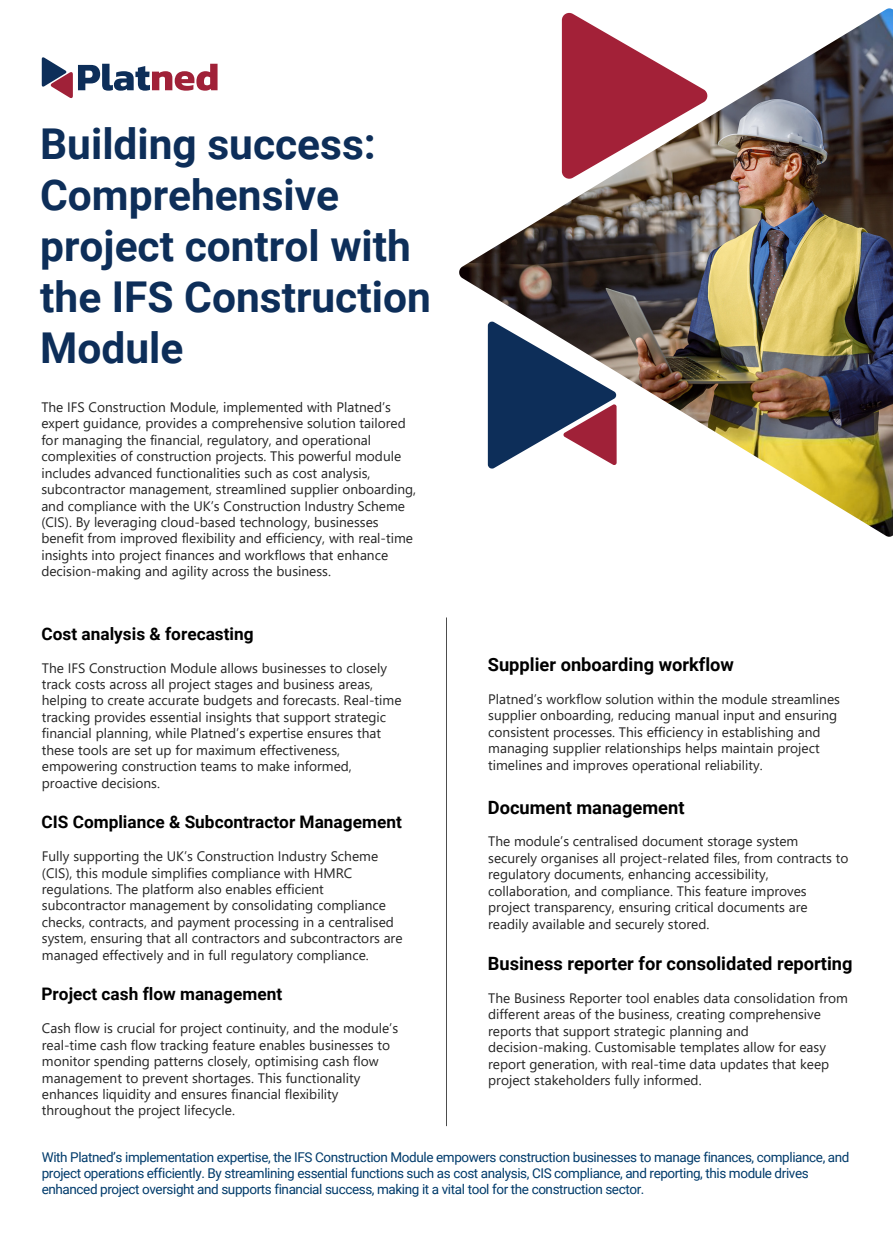
<style>
.page{position:relative;width:893px;height:1235px;background:#fff}
.page>*{position:absolute;margin:0;border:0;box-sizing:border-box;transform-origin:0 0}
.t1{font:700 42.45px/51px "Roboto";color:#0d2e59}
.t2{font:700 18.3px "Roboto";color:#000}
.t3{font:700 17.25px "Roboto";color:#000}
.t4{font:13.65px/16.5px "Segoe UI";color:#232323}
.t5{font:13.5px/16.2px "Roboto";letter-spacing:-.03em;color:#003b6b}
</style>
<div class="page">
<img style="left:459px;top:8px;width:434px;height:529px">
<hr style="left:446px;top:617px;width:1px;height:508px;background:#4d4d4d">
<svg style="left:42px;top:57px;width:176px;height:41px"></svg>
<svg style="left:488px;top:320px;width:129px;height:149px"></svg>
<svg style="left:562px;top:11px;width:146px;height:169px"></svg>
<h1 class="t1" style="left:40px;top:117px;width:392px">Building success:<br>Comprehensive project control with the IFS Construction<br>Module</h1>
<p class="t4" style="left:41px;top:397px;width:376px">The IFS Construction Module, implemented with Platned’s expert guidance, provides a comprehensive solution tailored for managing the financial, regulatory, and operational complexities of construction projects. This powerful module includes advanced functionalities such as cost analysis, subcontractor management, streamlined supplier onboarding, and compliance with the UK’s Construction Industry Scheme (CIS). By leveraging cloud-based technology, businesses benefit from improved flexibility and efficiency, with real-time insights into project finances and workflows that enhance decision-making and agility across the business.</p>
<p class="t3" style="left:42px;top:621px;width:214px">Cost analysis &amp; forecasting</p>
<p class="t4" style="left:42px;top:658px;width:361px">The IFS Construction Module allows businesses to closely track costs across all project stages and business areas, helping to create accurate budgets and forecasts. Real-time tracking provides essential insights that support strategic financial planning, while Platned’s expertise ensures that these tools are set up for maximum effectiveness, empowering construction teams to make informed, proactive decisions.</p>
<p class="t3" style="left:42px;top:809px;width:362px">CIS Compliance &amp; Subcontractor Management</p>
<p class="t4" style="left:42px;top:846px;width:362px">Fully supporting the UK’s Construction Industry Scheme (CIS), this module simplifies compliance with HMRC regulations. The platform also enables efficient subcontractor management by consolidating compliance checks, contracts, and payment processing in a centralised system, ensuring that all contractors and subcontractors are managed effectively and in full regulatory compliance.</p>
<p class="t3" style="left:42px;top:981px;width:242px">Project cash flow management</p>
<p class="t4" style="left:42px;top:1018px;width:358px">Cash flow is crucial for project continuity, and the module’s real-time cash flow tracking feature enables businesses to monitor spending patterns closely, optimising cash flow management to prevent shortages. This functionality enhances liquidity and ensures financial flexibility throughout the project lifecycle.</p>
<h2 class="t2" style="left:488px;top:651px;width:248px">Supplier onboarding workflow</h2>
<p class="t4" style="left:488px;top:689px;width:353px">Platned’s workflow solution within the module streamlines supplier onboarding, reducing manual input and ensuring consistent processes. This efficiency in establishing and managing supplier relationships helps maintain project timelines and improves operational reliability.</p>
<h2 class="t2" style="left:488px;top:794px;width:198px">Document management</h2>
<p class="t4" style="left:488px;top:831px;width:362px">The module’s centralised document storage system securely organises all project-related files, from contracts to regulatory documents, enhancing accessibility, collaboration, and compliance. This feature improves project transparency, ensuring critical documents are readily available and securely stored.</p>
<h2 class="t2" style="left:488px;top:950px;width:366px">Business reporter for consolidated reporting</h2>
<p class="t4" style="left:488px;top:988px;width:361px">The Business Reporter tool enables data consolidation from different areas of the business, creating comprehensive reports that support strategic planning and decision-making. Customisable templates allow for easy report generation, with real-time data updates that keep project stakeholders fully informed.</p>
<p class="t5" style="left:42px;top:1147px;width:809px">With Platned’s implementation expertise, the IFS Construction Module empowers construction businesses to manage finances, compliance, and project operations efficiently. By streamlining essential functions such as cost analysis, CIS compliance, and reporting, this module drives enhanced project oversight and supports financial success, making it a vital tool for the construction sector.</p>
</div>
